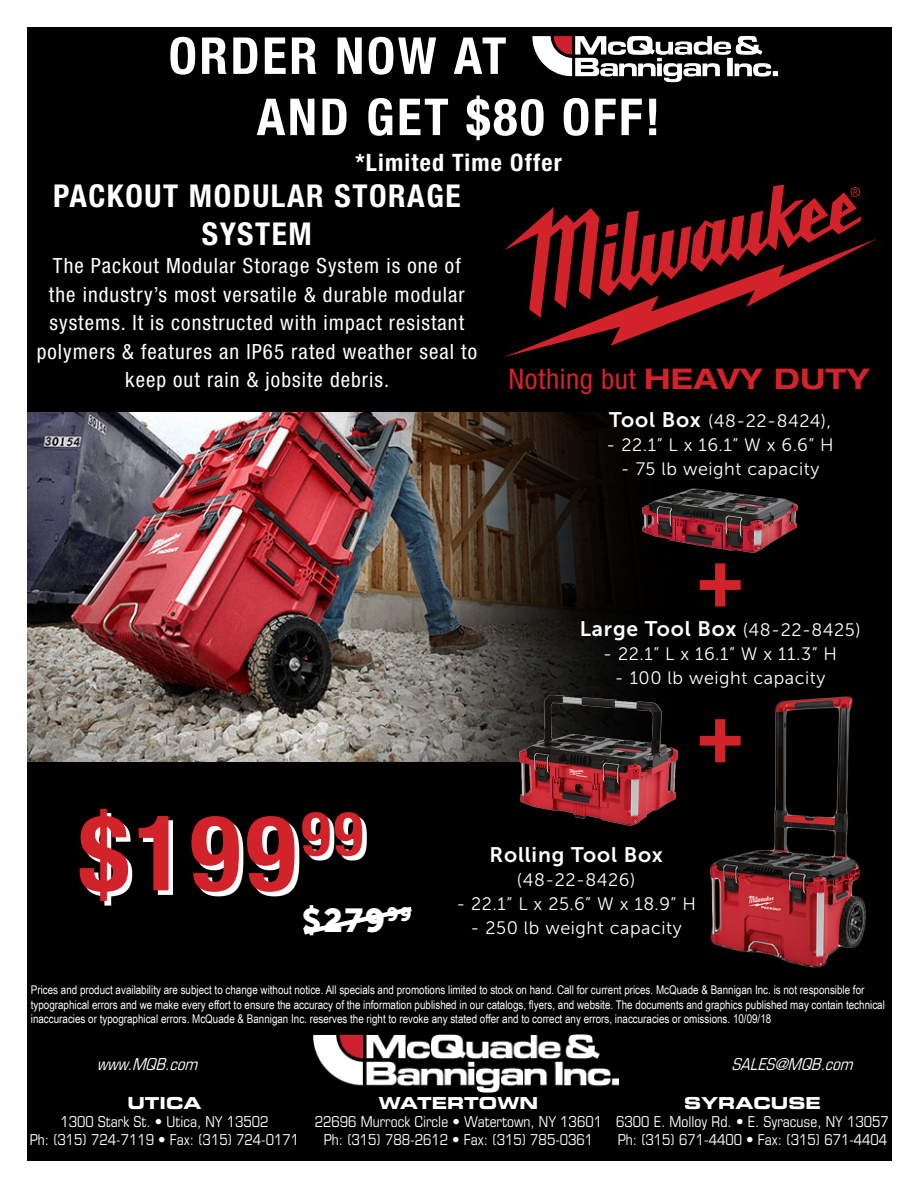
<style>
.page{position:relative;width:918px;height:1188px;background:#fff}
.page>*{position:absolute;margin:0;border:0;box-sizing:border-box;transform-origin:0 0}
.t1{font:700 condensed 105px "Helvetica Neue LT Std";color:#d2232a}
.t2{font:75px "Museo Sans 900";color:#d2232a}
.t3{font:700 condensed 51px/61.2px "Helvetica Neue LT Std";letter-spacing:.05em;color:#fff}
.t4{font:33px "Museo Sans 900";color:#fff}
.t5{font:700 condensed 31.5px/37.8px "Helvetica Neue LT Std";letter-spacing:.05em;color:#fff;text-align:center}
.t6{font:condensed 28.5px "Helvetica Neue LT Std";letter-spacing:.02em;color:#d2232a}
.t7{font:700 condensed 24px "Helvetica Neue LT Std";letter-spacing:.05em;color:#fff}
.t8{font:condensed 21px/28.5px "Helvetica Neue LT Std";letter-spacing:.05em;color:#fff;text-align:center}
.t9{font:21px "Museo Sans 700";letter-spacing:.04em;color:#fff}
.t10{font:19.2px "Museo Sans 900";color:#fff}
.t11{font:18px "Museo Sans 300";letter-spacing:.03em;color:#fff}
.t12{font:italic condensed 16.5px "Eurostile";color:#fff}
.t13{font:16.5px "Eurostile Bold Extended Two";color:#fff}
.t14{font:condensed 15px/18px "Eurostile";color:#fff;text-align:center}
.t15{font:12px/14.4px "Arial Narrow";color:#fff}
.s1{font-weight:700;font-stretch:expanded}
.s2{font-family:"Museo Sans 700";font-size:21px}
.s3{font-family:"Museo Sans 300";font-size:18px}
</style>
<div class="page">
<div style="left:27px;top:27px;width:865px;height:954px;background:#000"></div>
<img style="left:27px;top:412px;width:590px;height:350px">
<svg style="left:504px;top:238px;width:373px;height:119px"></svg>
<svg style="left:504px;top:185px;width:357px;height:133px"></svg>
<div style="left:27px;top:967px;width:865px;height:194px;background:#000"></div>
<img style="left:313px;top:1035px;width:306px;height:58px">
<svg style="left:84px;top:813px;width:283px;height:93px"></svg>
<svg style="left:299px;top:904px;width:113px;height:31px"></svg>
<img style="left:532px;top:35px;width:246px;height:48px">
<img style="left:710px;top:696px;width:156px;height:272px">
<img style="left:642px;top:488px;width:156px;height:65px">
<img style="left:513px;top:691px;width:165px;height:135px">
<h3 class="t3" style="left:257px;top:25px;width:405px;text-indent:-88px">ORDER NOW AT<br>AND GET $80 OFF!</h3>
<h3 class="t7" style="left:355px;top:148px;width:208px">*Limited Time Offer</h3>
<h3 class="t5" style="left:53px;top:176px;width:409px">PACKOUT MODULAR STORAGE<br>SYSTEM</h3>
<h3 class="t8" style="left:37px;top:251px;width:442px">The Packout Modular Storage System is one of<br>the industry’s most versatile &amp; durable modular systems. It is constructed with impact resistant polymers &amp; features an IP65 rated weather seal to keep out rain &amp; jobsite debris.</h3>
<h3 class="t6" style="left:508px;top:362px;width:362px">Nothing but <span class="s1">HEAVY DUTY</span></h3>
<h3 class="t11" style="left:609px;top:411px;width:223px"><span class="s2">Tool Box</span> (48-22-8424),</h3>
<h3 class="t11" style="left:607px;top:435px;width:229px">- 22.1” L x 16.1” W x 6.6” H</h3>
<h3 class="t11" style="left:621px;top:459px;width:200px">- 75 lb weight capacity</h3>
<h2 class="t2" style="left:697px;top:538px;width:49px">+</h2>
<h3 class="t9" style="left:580px;top:617px;width:282px">Large Tool Box <span class="s3">(48-22-8425)</span></h3>
<h3 class="t11" style="left:603px;top:644px;width:235px">- 22.1” L x 16.1” W x 11.3” H</h3>
<h3 class="t11" style="left:615px;top:668px;width:212px">- 100 lb weight capacity</h3>
<h2 class="t2" style="left:697px;top:693px;width:49px">+</h2>
<h1 class="t1" style="left:79px;top:789px;width:286px">$199<sup>99</sup></h1>
<h3 class="t4" style="left:302px;top:902px;width:85px">$279</h3>
<h3 class="t10" style="left:387px;top:904px;width:26px">99</h3>
<h3 class="t9" style="left:490px;top:843px;width:175px">Rolling Tool Box</h3>
<h3 class="t11" style="left:517px;top:870px;width:120px">(48-22-8426)</h3>
<h3 class="t11" style="left:456px;top:894px;width:241px">- 22.1” L x 25.6” W x 18.9” H</h3>
<h3 class="t11" style="left:471px;top:918px;width:213px">- 250 lb weight capacity</h3>
<p class="t15" style="left:31px;top:982px;width:856px">Prices and product availability are subject to change without notice. All specials and promotions limited to stock on hand. Call for current prices. McQuade &amp; Bannigan Inc. is not responsible for typographical errors and we make every effort to ensure the accuracy of the information published in our catalogs, flyers, and website. The documents and graphics published may contain technical inaccuracies or typographical errors. McQuade &amp; Bannigan Inc. reserves the right to revoke any stated offer and to correct any errors, inaccuracies or omissions. 10/09/18</p>
<h3 class="t12" style="left:97px;top:1054px;width:107px">www.MQB.com</h3>
<h3 class="t12" style="left:731px;top:1054px;width:128px">SALES@MQB.com</h3>
<h3 class="t13" style="left:127px;top:1092px;width:76px">UTICA</h3>
<p class="t14" style="left:30px;top:1113px;width:271px">1300 Stark St. • Utica, NY 13502<br>Ph: (315) 724-7119 • Fax: (315) 724-0171</p>
<h3 class="t13" style="left:379px;top:1092px;width:161px">WATERTOWN</h3>
<p class="t14" style="left:315px;top:1113px;width:289px">22696 Murrock Circle • Watertown, NY 13601<br>Ph: (315) 788-2612 • Fax: (315) 785-0361</p>
<h3 class="t13" style="left:684px;top:1091px;width:138px">SYRACUSE</h3>
<p class="t14" style="left:616px;top:1112px;width:274px;text-align:left">6300 E. Molloy Rd. • E. Syracuse, NY 13057<br>Ph: (315) 671-4400 • Fax: (315) 671-4404</p>
</div>
